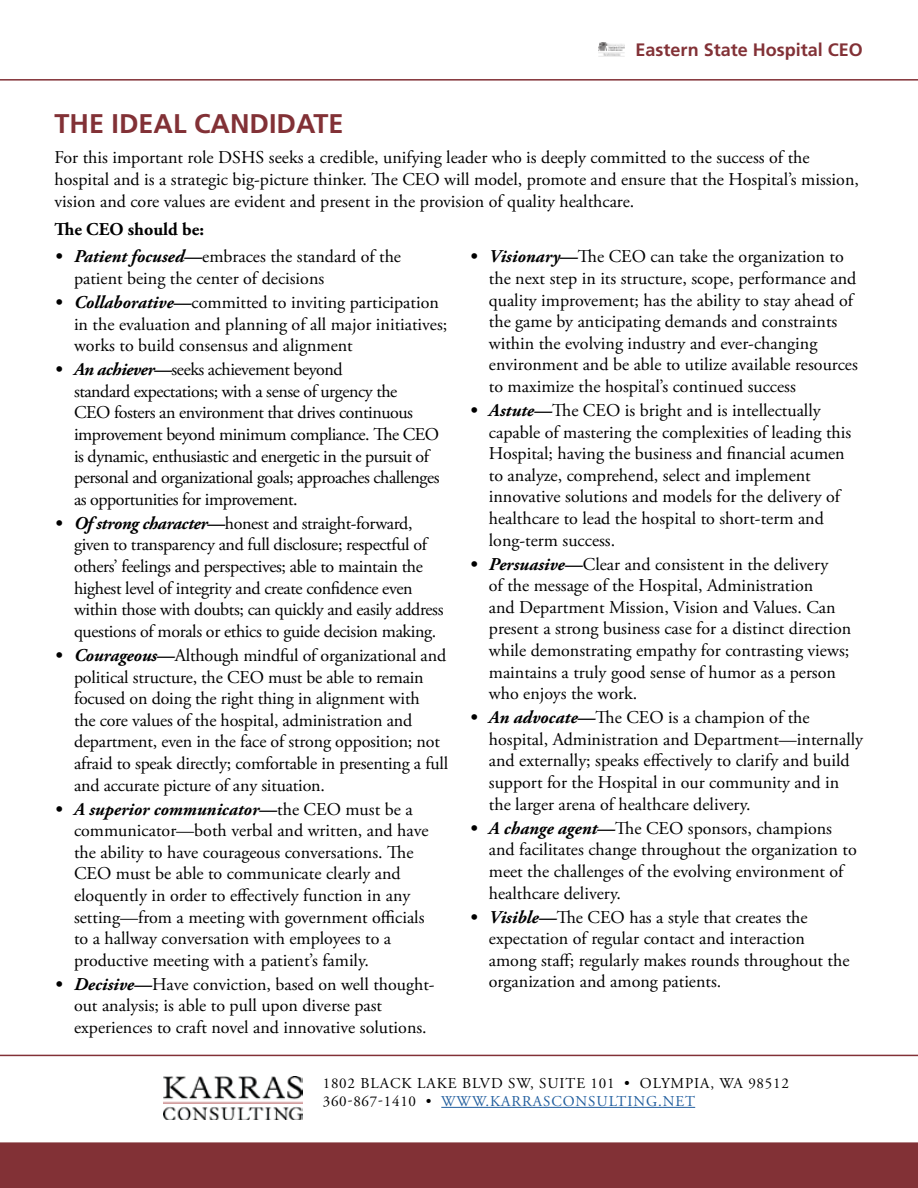
<style>
.page{position:relative;width:918px;height:1188px;background:#fff}
.page>*{position:absolute;margin:0;border:0;box-sizing:border-box;transform-origin:0 0}
.t1{font:700 27px "Frutiger";color:#823136}
.t2{font:18px/21.6px "Adobe Garamond Pro";color:#000}
.t3{font:18px/21.6px "Adobe Garamond Pro";letter-spacing:-.025em;color:#000}
.t4{font:18px/21.6px "Adobe Garamond Pro";letter-spacing:-.02em;color:#000}
.t5{font:700 18px "Frutiger";color:#823136}
.t6{font:700 18px "Adobe Garamond Pro";color:#000}
.t7{font:15px/18px "Adobe Garamond Pro";letter-spacing:.065em;color:#000}
.s1{font-weight:700;font-style:italic}
.s2{color:#215e9e}
</style>
<div class="page">
<img style="left:163px;top:1077px;width:139px;height:42px">
<hr style="left:441px;top:1107px;width:254px;height:1px;background:#215e9e">
<hr style="left:0;top:79px;width:918px;height:2px;background:#823136">
<div style="left:0;top:1142px;width:918px;height:46px;background:#823136"></div>
<hr style="left:0;top:1055px;width:918px;height:1px;background:#823136">
<img style="left:598px;top:42px;width:26px;height:14px">
<h1 class="t1" style="left:55px;top:107px;width:290px">THE IDEAL CANDIDATE</h1>
<p class="t5" style="left:636px;top:39px;width:229px">Eastern State Hospital CEO</p>
<p class="t2" style="left:55px;top:148px;width:806px">For this important role DSHS seeks a credible, unifying leader who is deeply committed to the success of the hospital and is a strategic big-picture thinker. The CEO will model, promote and ensure that the Hospital’s mission, vision and core values are evident and present in the provision of quality healthcare.</p>
<p class="t6" style="left:55px;top:219px;width:151px">The CEO should be:</p>
<p class="t2" style="left:74px;top:247px;width:329px;text-indent:-19px"><span class="s1">• Patient focused—</span>embraces the standard of the patient being the center of decisions</p>
<p class="t2" style="left:74px;top:292px;width:375px;text-indent:-19px"><span class="s1">• Collaborative—</span>committed to inviting participation in the evaluation and planning of all major initiatives; works to build consensus and alignment</p>
<p class="t3" style="left:74px;top:359px;width:367px;text-indent:-19px"><span class="s1">• An achiever—</span>seeks achievement beyond<br>standard expectations; with a sense of urgency the<br>CEO fosters an environment that drives continuous improvement beyond minimum compliance. The CEO is dynamic, enthusiastic and energetic in the pursuit of personal and organizational goals; approaches challenges as opportunities for improvement.</p>
<p class="t4" style="left:74px;top:513px;width:371px;text-indent:-19px"><span class="s1">• Of strong character—</span>honest and straight-forward, given to transparency and full disclosure; respectful of others’ feelings and perspectives; able to maintain the highest level of integrity and create confidence even within those with doubts; can quickly and easily address questions of morals or ethics to guide decision making.</p>
<p class="t2" style="left:74px;top:645px;width:376px;text-indent:-19px"><span class="s1">• Courageous—</span>Although mindful of organizational and political structure, the CEO must be able to remain focused on doing the right thing in alignment with<br>the core values of the hospital, administration and department, even in the face of strong opposition; not afraid to speak directly; comfortable in presenting a full and accurate picture of any situation.</p>
<p class="t2" style="left:74px;top:799px;width:356px;text-indent:-19px"><span class="s1">• A superior communicator—</span>the CEO must be a communicator—both verbal and written, and have the ability to have courageous conversations. The CEO must be able to communicate clearly and eloquently in order to effectively function in any setting—from a meeting with government officials to a hallway conversation with employees to a productive meeting with a patient’s family.</p>
<p class="t2" style="left:74px;top:974px;width:362px;text-indent:-19px"><span class="s1">• Decisive—</span>Have conviction, based on well thought&shy;out analysis; is able to pull upon diverse past experiences to craft novel and innovative solutions.</p>
<p class="t2" style="left:489px;top:247px;width:371px;text-indent:-19px"><span class="s1">• Visionary—</span>The CEO can take the organization to the next step in its structure, scope, performance and quality improvement; has the ability to stay ahead of the game by anticipating demands and constraints within the evolving industry and ever-changing environment and be able to utilize available resources to maximize the hospital’s continued success</p>
<p class="t2" style="left:489px;top:400px;width:364px;text-indent:-19px"><span class="s1">• Astute—</span>The CEO is bright and is intellectually capable of mastering the complexities of leading this Hospital; having the business and financial acumen to analyze, comprehend, select and implement innovative solutions and models for the delivery of healthcare to lead the hospital to short-term and long-term success.</p>
<p class="t2" style="left:489px;top:554px;width:364px;text-indent:-19px"><span class="s1">• Persuasive—</span>Clear and consistent in the delivery<br>of the message of the Hospital, Administration<br>and Department Mission, Vision and Values. Can present a strong business case for a distinct direction while demonstrating empathy for contrasting views; maintains a truly good sense of humor as a person who enjoys the work.</p>
<p class="t2" style="left:489px;top:707px;width:376px;text-indent:-19px"><span class="s1">• An advocate—</span>The CEO is a champion of the hospital, Administration and Department—internally and externally; speaks effectively to clarify and build support for the Hospital in our community and in the larger arena of healthcare delivery.</p>
<p class="t2" style="left:489px;top:818px;width:370px;text-indent:-19px"><span class="s1">• A change agent—</span>The CEO sponsors, champions and facilitates change throughout the organization to meet the challenges of the evolving environment of healthcare delivery.</p>
<p class="t2" style="left:489px;top:907px;width:362px;text-indent:-19px"><span class="s1">• Visible—</span>The CEO has a style that creates the expectation of regular contact and interaction among staff; regularly makes rounds throughout the organization and among patients.</p>
<p class="t7" style="left:323px;top:1075px;width:468px">1802 BLACK LAKE BLVD SW, SUITE 101 • OLYMPIA, WA 98512<br>360-867-1410 • <span class="s2">WWW.KARRASCONSULTING.NET</span></p>
</div>
